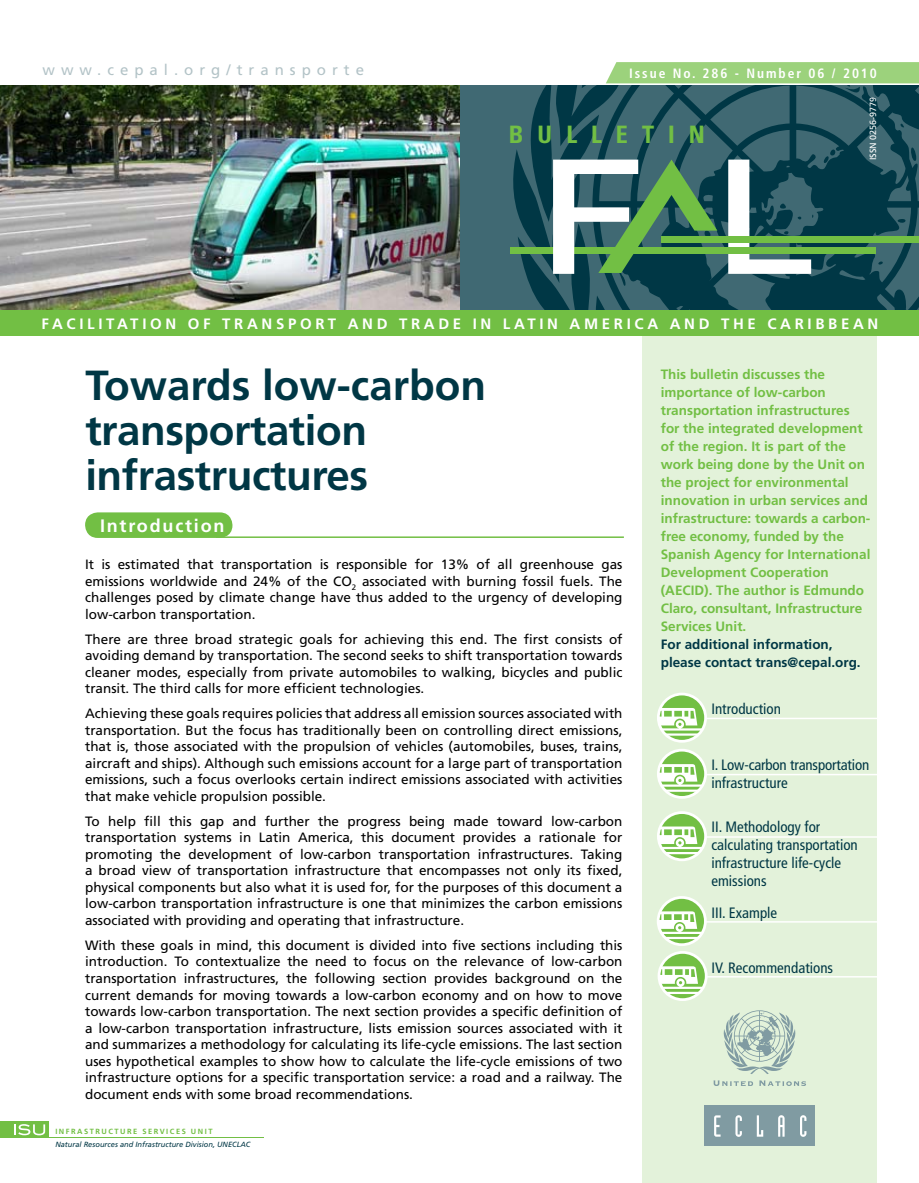
<style>
.page{position:relative;width:919px;height:1183px;background:#fff}
.page>*{position:absolute;margin:0;border:0;box-sizing:border-box;transform-origin:0 0}
.t1{font:700 42px/45px "Frutiger";letter-spacing:-.01em;color:#003745}
.t2{font:700 condensed 24px "Univers";letter-spacing:.585em;color:#72bf44}
.t3{font:700 18px "Frutiger";letter-spacing:.1em;color:#fff}
.t4{font:condensed 15px/18px "Frutiger";color:#003745}
.t5{font:700 15px "Frutiger";letter-spacing:.245em;color:#fff}
.t6{font:15px "Frutiger";letter-spacing:.4em;color:#b3c3c7}
.t7{font:13.5px/16.5px "Frutiger";color:#000;text-align:justify}
.t8{font:700 13.5px/18px "Frutiger";color:#72bf44}
.t9{font:700 13.5px/18px "Frutiger";color:#003745}
.t10{font:700 condensed 13.5px "Frutiger";letter-spacing:.145em;color:#fff}
.t11{font:9px "Frutiger";color:#fff}
.t12{font:italic 7.5px "Frutiger";color:#003745}
.t13{font:700 7.5px "Frutiger";letter-spacing:.2em;color:#72bf44}
</style>
<div class="page">
<div style="left:85px;top:512px;width:147px;height:26px;background:#72bf44;border-radius:13px"></div>
<hr style="left:216px;top:536px;width:408px;height:2px;background:#72bf44">
<div style="left:0;top:1120px;width:49px;height:17px;background:#72bf44"></div>
<hr style="left:11px;top:1136px;width:252px;height:1px;background:#72bf44">
<svg style="left:14px;top:1124px;width:31px;height:10px"></svg>
<div style="left:642px;top:336px;width:234px;height:846px;background:#e3f2da"></div>
<svg style="left:606px;top:62px;width:312px;height:22px;background:#a0d482"></svg>
<div style="left:459px;top:85px;width:459px;height:225px;background:#406973"></div>
<svg style="left:513px;top:85px;width:405px;height:225px"></svg>
<svg style="left:728px;top:159px;width:83px;height:115px"></svg>
<div style="left:510px;top:247px;width:366px;height:7px;background:#72bf44"></div>
<div style="left:661px;top:236px;width:257px;height:7px;background:#72bf44"></div>
<svg style="left:553px;top:159px;width:164px;height:115px"></svg>
<svg style="left:659px;top:815px;width:44px;height:44px;background:#b7de9f"></svg>
<div style="left:657px;top:811px;width:50px;height:50px;border:3px solid #fff;border-radius:50%"></div>
<hr style="left:705px;top:836px;width:197px;height:1px;background:#fff">
<svg style="left:658px;top:752px;width:47px;height:45px"></svg>
<div style="left:657px;top:748px;width:50px;height:50px;border:3px solid #fff;border-radius:50%"></div>
<hr style="left:705px;top:773px;width:197px;height:2px;background:#fff">
<svg style="left:658px;top:696px;width:47px;height:45px"></svg>
<div style="left:657px;top:692px;width:50px;height:50px;border:3px solid #fff;border-radius:50%"></div>
<hr style="left:705px;top:717px;width:197px;height:2px;background:#fff">
<img style="left:0;top:85px;width:459px;height:225px">
<div style="left:0;top:310px;width:918px;height:26px;background:#72bf44"></div>
<svg style="left:713px;top:1080px;width:40px;height:5px"></svg>
<svg style="left:759px;top:1080px;width:47px;height:5px"></svg>
<svg style="left:723px;top:1010px;width:72px;height:63px"></svg>
<div style="left:704px;top:1104px;width:110px;height:41px;background:#809ba2"></div>
<svg style="left:714px;top:1115px;width:6px;height:21px"></svg>
<svg style="left:735px;top:1115px;width:6px;height:21px"></svg>
<svg style="left:756px;top:1115px;width:7px;height:21px"></svg>
<svg style="left:778px;top:1115px;width:6px;height:21px"></svg>
<svg style="left:800px;top:1115px;width:6px;height:21px"></svg>
<svg style="left:660px;top:899px;width:45px;height:45px;background:#b9dfa3"></svg>
<div style="left:656px;top:895px;width:50px;height:50px;border:3px solid #fff;border-radius:50%"></div>
<hr style="left:705px;top:920px;width:197px;height:2px;background:#fff">
<svg style="left:661px;top:954px;width:45px;height:45px"></svg>
<div style="left:657px;top:950px;width:50px;height:50px;border:3px solid #fff;border-radius:50%"></div>
<hr style="left:706px;top:975px;width:197px;height:2px;background:#fff">
<p class="t6" style="left:43px;top:60px;width:323px">www.cepal.org/transporte</p>
<p class="t10" style="left:629px;top:65px;width:249px">Issue No. 286 - Number 06 / 2010</p>
<h2 class="t2" style="left:509px;top:120px;width:197px">BULLETIN</h2>
<p class="t11" style="left:867px;top:160px;width:65px;rotate:-90deg">ISSN 0256-9779</p>
<p class="t5" style="left:41px;top:314px;width:838px">FACILITATION OF TRANSPORT AND TRADE IN LATIN AMERICA AND THE CARIBBEAN</p>
<h1 class="t1" style="left:85px;top:363px;width:402px">Towards low-carbon transportation infrastructures</h1>
<h3 class="t3" style="left:100px;top:515px;width:126px">Introduction</h3>
<p class="t7" style="left:85px;top:556px;width:539px">It is estimated that transportation is responsible for 13% of all greenhouse gas emissions worldwide and 24% of the CO<sub>2</sub> associated with burning fossil fuels. The challenges posed by climate change have thus added to the urgency of developing low-carbon transportation.</p>
<p class="t7" style="left:85px;top:630px;width:539px">There are three broad strategic goals for achieving this end. The first consists of avoiding demand by transportation. The second seeks to shift transportation towards cleaner modes, especially from private automobiles to walking, bicycles and public transit. The third calls for more efficient technologies.</p>
<p class="t7" style="left:85px;top:705px;width:539px">Achieving these goals requires policies that address all emission sources associated with transportation. But the focus has traditionally been on controlling direct emissions, that is, those associated with the propulsion of vehicles (automobiles, buses, trains, aircraft and ships). Although such emissions account for a large part of transportation emissions, such a focus overlooks certain indirect emissions associated with activities that make vehicle propulsion possible.</p>
<p class="t7" style="left:85px;top:812px;width:539px">To help fill this gap and further the progress being made toward low-carbon transportation systems in Latin America, this document provides a rationale for promoting the development of low-carbon transportation infrastructures. Taking a broad view of transportation infrastructure that encompasses not only its fixed, physical components but also what it is used for, for the purposes of this document a low-carbon transportation infrastructure is one that minimizes the carbon emissions associated with providing and operating that infrastructure.</p>
<p class="t7" style="left:85px;top:936px;width:539px">With these goals in mind, this document is divided into five sections including this introduction. To contextualize the need to focus on the relevance of low-carbon transportation infrastructures, the following section provides background on the current demands for moving towards a low-carbon economy and on how to move towards low-carbon transportation. The next section provides a specific definition of a low-carbon transportation infrastructure, lists emission sources associated with it and summarizes a methodology for calculating its life-cycle emissions. The last section uses hypothetical examples to show how to calculate the life-cycle emissions of two infrastructure options for a specific transportation service: a road and a railway. The document ends with some broad recommendations.</p>
<p class="t13" style="left:55px;top:1126px;width:159px">INFRASTRUCTURE SERVICES UNIT</p>
<p class="t12" style="left:55px;top:1139px;width:197px">Natural Resources and Infrastructure Division, UNECLAC</p>
<p class="t8" style="left:660px;top:365px;width:211px">This bulletin discusses the importance of low-carbon transportation infrastructures for the integrated development of the region. It is part of the work being done by the Unit on the project for environmental innovation in urban services and infrastructure: towards a carbon&shy;free economy, funded by the<br>Spanish Agency for International<br>Development Cooperation (AECID). The author is Edmundo<br>Claro, consultant, Infrastructure<br>Services Unit.</p>
<p class="t9" style="left:660px;top:635px;width:201px">For additional information, please contact trans@cepal.org.</p>
<p class="t4" style="left:711px;top:700px;width:71px">Introduction</p>
<p class="t4" style="left:711px;top:755px;width:159px">I. Low-carbon transportation infrastructure</p>
<p class="t4" style="left:711px;top:818px;width:148px">II. Methodology for calculating transportation infrastructure life-cycle emissions</p>
<p class="t4" style="left:711px;top:903px;width:67px">III. Example</p>
<p class="t4" style="left:711px;top:958px;width:123px">IV. Recommendations</p>
</div>
